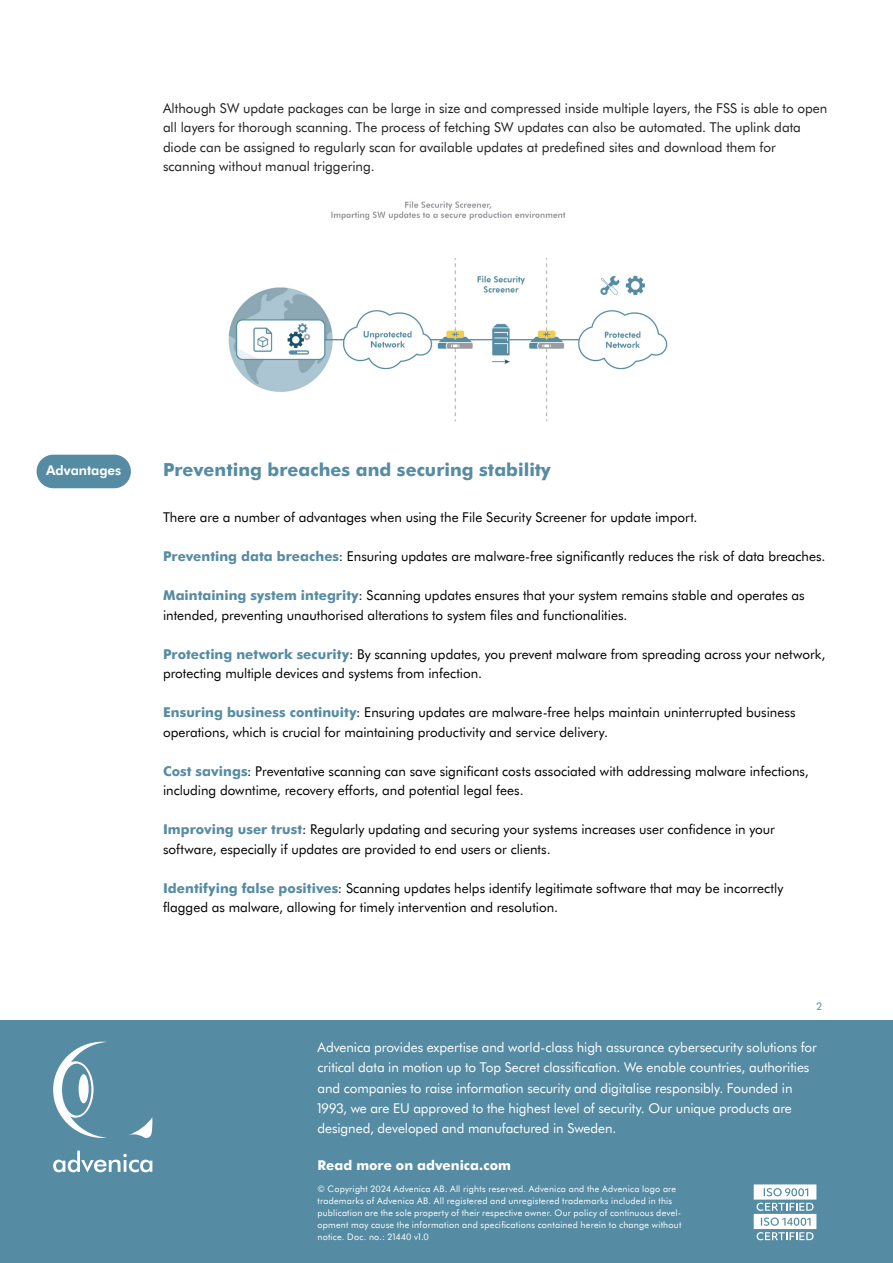
<style>
.page{position:relative;width:893px;height:1263px;background:#fff}
.page>*{position:absolute;margin:0;border:0;box-sizing:border-box;transform-origin:0 0}
.Mellanrubrik_1{font:800 18px "Futura BT";color:#558ca4}
.Brödtext_med_indrag{font:13.5px/19.5px "Futura BT";color:#000}
.Brödtext_med_indrag-2{font:13.5px/20.2px "Futura BT";letter-spacing:-.005em;color:#fff}
.Brödtext_med_indrag-3{font:13.5px/19.5px "Futura BT";color:#231f20}
.Brödtext_med_indrag-4{font:800 13.5px "Futura BT";letter-spacing:.005em;color:#fff}
.t1{font:700 13.35px "Futura BT";color:#fff}
.Brödtext_utan_indrag{font:10.5px "Futura BT";color:#558ca4}
.Brödtext_utan_indrag-2{font:9px/12px "Futura BT";letter-spacing:.025em;color:#fff}
.s1{font-weight:800;color:#568ca3}
</style>
<div class="page">
<div style="left:37px;top:455px;width:94px;height:33px;background:#568ca3;border-radius:17px"></div>
<div style="left:0;top:1020px;width:893px;height:243px;background:#558ca4"></div>
<svg style="left:754px;top:1184px;width:62px;height:56px"></svg>
<svg style="left:53px;top:1150px;width:99px;height:22px"></svg>
<svg style="left:53px;top:1042px;width:54px;height:96px"></svg>
<div style="left:79px;top:1074px;width:10px;height:29px;background:#fff;border-radius:50%"></div>
<svg style="left:129px;top:1118px;width:23px;height:20px"></svg>
<img style="left:228px;top:201px;width:440px;height:221px">
<p class="Brödtext_med_indrag-3" style="left:163px;top:97px;width:666px">Although SW update packages can be large in size and compressed inside multiple layers, the FSS is able to open all layers for thorough scanning. The process of fetching SW updates can also be automated. The uplink data diode can be assigned to regularly scan for available updates at predefined sites and download them for scanning without manual triggering.</p>
<p class="t1" style="left:46px;top:461px;width:77px">Advantages</p>
<p class="Mellanrubrik_1" style="left:163px;top:456px;width:389px">Preventing breaches and securing stability</p>
<p class="Brödtext_med_indrag" style="left:163px;top:507px;width:536px">There are a number of advantages when using the File Security Screener for update import.</p>
<p class="Brödtext_med_indrag" style="left:163px;top:546px;width:664px"><span class="s1">Preventing data breaches</span>: Ensuring updates are malware-free significantly reduces the risk of data breaches.</p>
<p class="Brödtext_med_indrag" style="left:163px;top:585px;width:643px"><span class="s1">Maintaining system integrity</span>: Scanning updates ensures that your system remains stable and operates as intended, preventing unauthorised alterations to system files and functionalities.</p>
<p class="Brödtext_med_indrag" style="left:163px;top:643px;width:664px"><span class="s1">Protecting network security</span>: By scanning updates, you prevent malware from spreading across your network, protecting multiple devices and systems from infection.</p>
<p class="Brödtext_med_indrag" style="left:163px;top:702px;width:634px"><span class="s1">Ensuring business continuity</span>: Ensuring updates are malware-free helps maintain uninterrupted business operations, which is crucial for maintaining productivity and service delivery.</p>
<p class="Brödtext_med_indrag" style="left:163px;top:760px;width:647px"><span class="s1">Cost savings</span>: Preventative scanning can save significant costs associated with addressing malware infections, including downtime, recovery efforts, and potential legal fees.</p>
<p class="Brödtext_med_indrag" style="left:163px;top:819px;width:613px"><span class="s1">Improving user trust</span>: Regularly updating and securing your systems increases user confidence in your software, especially if updates are provided to end users or clients.</p>
<p class="Brödtext_med_indrag" style="left:163px;top:877px;width:622px"><span class="s1">Identifying false positives</span>: Scanning updates helps identify legitimate software that may be incorrectly flagged as malware, allowing for timely intervention and resolution.</p>
<p class="Brödtext_utan_indrag" style="left:816px;top:999px;width:7px">2</p>
<p class="Brödtext_med_indrag-2" style="left:317px;top:1037px;width:501px">Advenica provides expertise and world-class high assurance cybersecurity solutions for critical data in motion up to Top Secret classification. We enable countries, authorities and companies to raise information security and digitalise responsibly. Founded in 1993, we are EU approved to the highest level of security. Our unique products are designed, developed and manufactured in Sweden.</p>
<p class="Brödtext_med_indrag-4" style="left:317px;top:1156px;width:195px">Read more on advenica.com</p>
<p class="Brödtext_utan_indrag-2" style="left:317px;top:1183px;width:365px">© Copyright 2024 Advenica AB. All rights reserved. Advenica and the Advenica logo are trademarks of Advenica AB. All registered and unregistered trademarks included in this publication are the sole property of their respective owner. Our policy of continuous devel&shy;opment may cause the information and specifications contained herein to change without notice. Doc. no.: 21440 v1.0</p>
</div>
